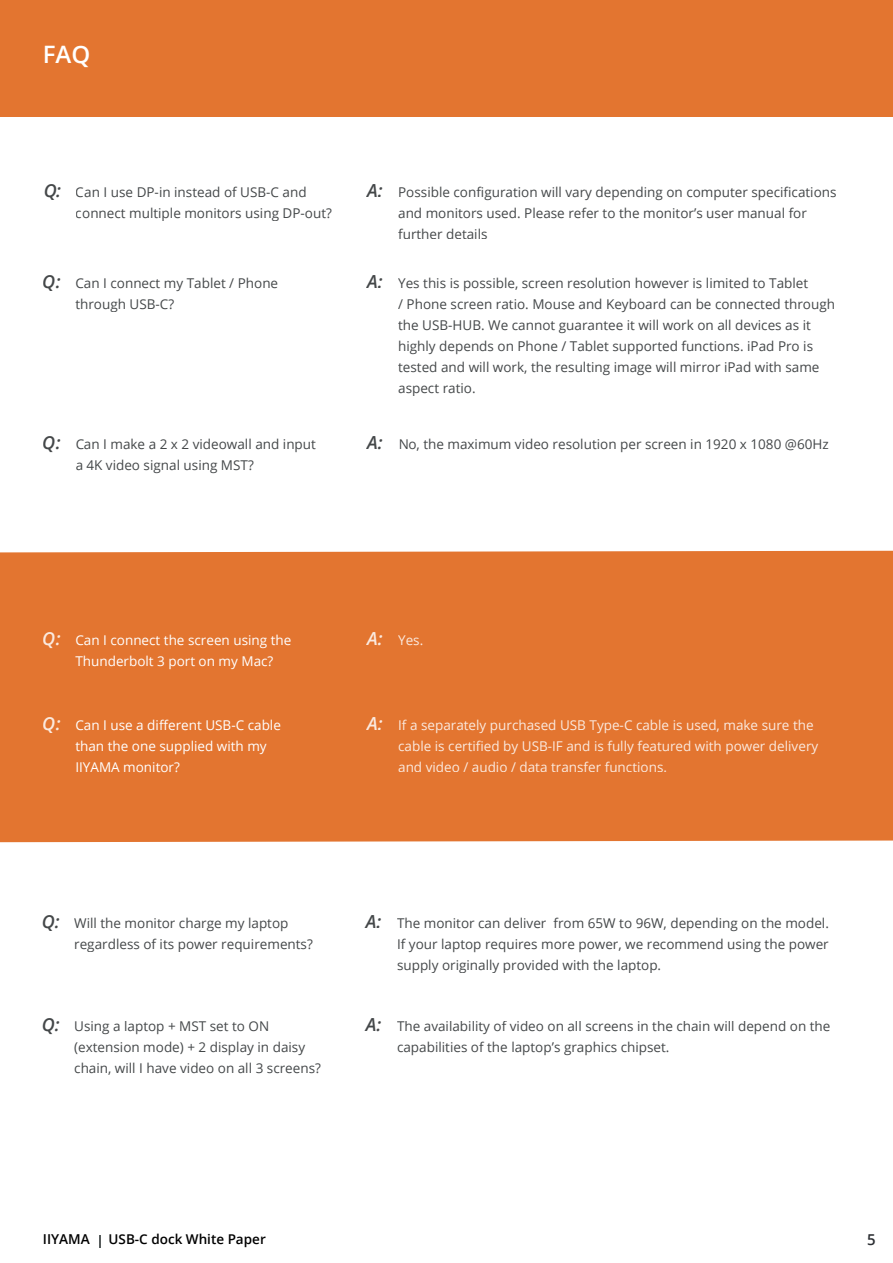
<style>
.page{position:relative;width:893px;height:1263px;background:#fff}
.page>*{position:absolute;margin:0;border:0;box-sizing:border-box;transform-origin:0 0}
.t1{font:600 24px "Open Sans";color:#fff}
.t2{font:600 15px "Open Sans";color:#2c2f33}
.t3{font:13.5px/21px "Open Sans";color:#222628}
.t4{font:13.5px/21px "Open Sans";color:#fff}
.t5{font:600 13.5px "Open Sans";color:#000001}
.s1{font-weight:600;font-style:italic;font-size:18px}
.s2{font-size:13.65px}
</style>
<div class="page">
<div style="left:0;top:0;width:893px;height:116px;background:#e37530"></div>
<div style="left:0;top:551px;width:893px;height:291px;background:#e37530"></div>
<svg style="left:100px;top:1235px;width:1px;height:12px"></svg>
<p class="t1" style="left:43px;top:38px;width:49px">FAQ</p>
<p class="t3" style="left:76px;top:181px;width:258px;text-indent:-33px"><span class="s1">Q:</span> Can I use DP-in instead of USB-C and connect multiple monitors using DP-out?</p>
<p class="t3" style="left:398px;top:181px;width:440px;text-indent:-31px"><span class="s1">A:</span> Possible configuration will vary depending on computer specifications and monitors used. Please refer to the monitor’s user manual for further details</p>
<p class="t3" style="left:75px;top:272px;width:204px;text-indent:-33px"><span class="s1">Q:</span> Can I connect my Tablet / Phone through USB-C?</p>
<p class="t3" style="left:398px;top:272px;width:438px;text-indent:-31px"><span class="s1">A:</span> Yes this is possible, screen resolution however is limited to Tablet<br>/ Phone screen ratio. Mouse and Keyboard can be connected through the USB-HUB. We cannot guarantee it will work on all devices as it highly depends on Phone / Tablet supported functions. iPad Pro is tested and will work, the resulting image will mirror iPad with same aspect ratio.</p>
<p class="t3" style="left:75px;top:433px;width:242px;text-indent:-33px"><span class="s1">Q:</span> Can I make a 2 x 2 videowall and input a 4K video signal using MST?</p>
<p class="t3" style="left:367px;top:433px;width:463px"><span class="s1">A:</span> No, the maximum video resolution per screen in 1920 x 1080 @60Hz</p>
<p class="t4" style="left:75px;top:629px;width:217px;text-indent:-33px"><span class="s1">Q:</span> Can I connect the screen using the<br>Thunderbolt 3 port on my Mac?</p>
<p class="t4" style="left:367px;top:629px;width:58px"><span class="s1">A:</span> Yes.</p>
<p class="t4" style="left:75px;top:714px;width:207px;text-indent:-33px"><span class="s1">Q:</span> Can I use a different USB-C cable than the one supplied with my<br>IIYAMA monitor?</p>
<p class="t4" style="left:398px;top:714px;width:422px;text-indent:-31px"><span class="s1">A:</span> If a separately purchased USB Type-C cable is used, make sure the cable is certified by USB-IF and is fully featured with power delivery and video / audio / data transfer functions.</p>
<p class="t3" style="left:74px;top:912px;width:240px;text-indent:-33px"><span class="s1">Q:</span> Will the monitor charge my laptop regardless of its power requirements?</p>
<p class="t3" style="left:397px;top:912px;width:433px;text-align:justify;text-indent:-31px"><span class="s1">A:</span> The monitor can deliver from 65W to 96W, depending on the model.<br>If your laptop requires more power, we recommend using the power supply originally provided with the laptop.</p>
<p class="t3" style="left:74px;top:1015px;width:248px;text-indent:-33px"><span class="s1">Q:</span> Using a laptop + MST set to ON (extension mode) + 2 display in daisy chain, will I have video on all 3 screens?</p>
<p class="t3" style="left:397px;top:1015px;width:435px;text-indent:-31px"><span class="s1">A:</span> The availability of video on all screens in the chain will depend on the capabilities of the laptop’s graphics chipset.</p>
<p class="t5" style="left:43px;top:1230px;width:224px"><span class="s2">IIYAMA</span> USB-C dock White Paper</p>
<p class="t2" style="left:867px;top:1229px;width:10px">5</p>
</div>
